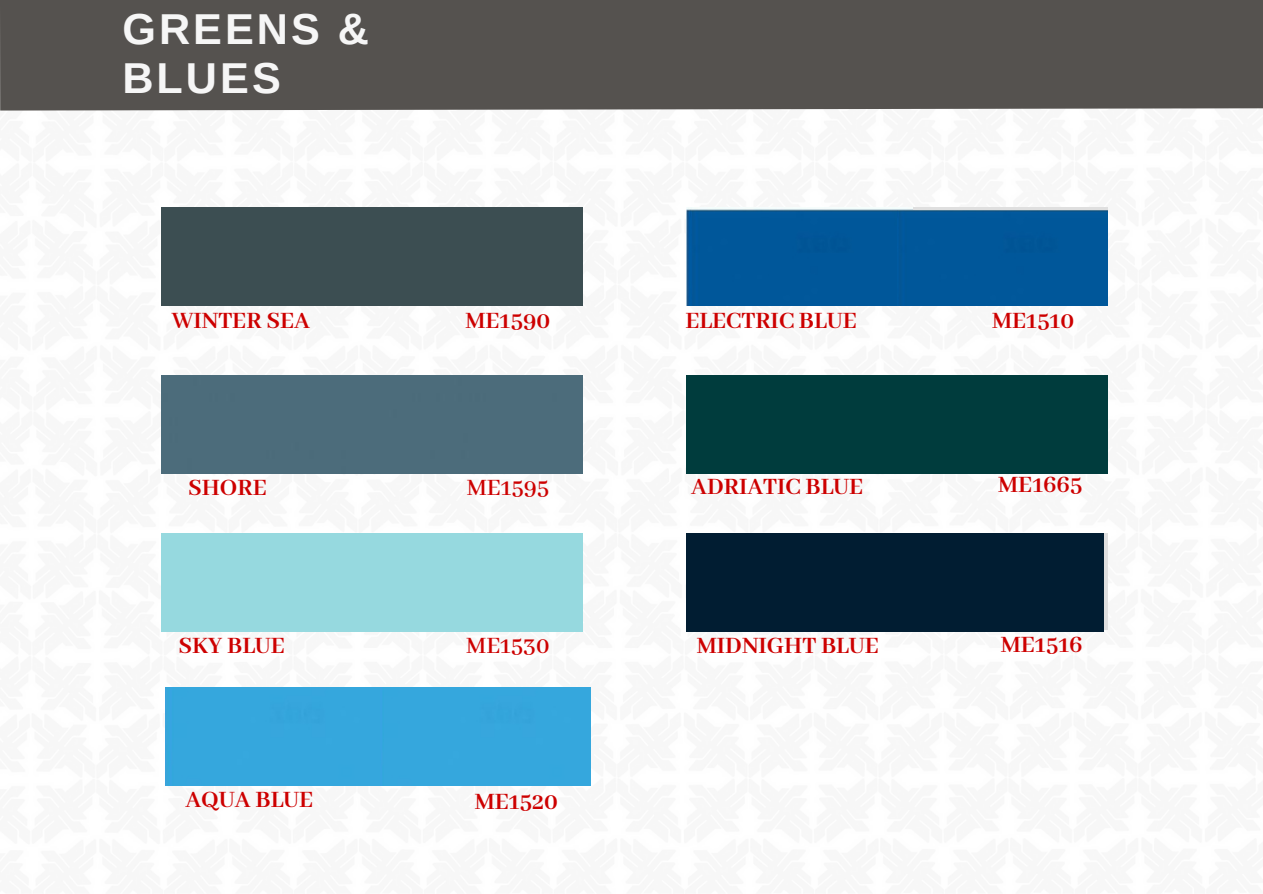
<style>
.page{position:relative;width:1263px;height:894px;background:#fff}
.page>*{position:absolute;margin:0;border:0;box-sizing:border-box;transform-origin:0 0}
.t1{font:700 43.2px/49.5px "Arimo";letter-spacing:.07em;color:#f6f6f6}
.t2{font:700 25.5px "Abhaya Libre";color:#cd0000}
.t3{font:600 25.5px "Abhaya Libre";color:#cd0000}
</style>
<div class="page">
<svg style="left:913px;top:207px;width:195px;height:96px"></svg>
<div style="left:161px;top:207px;width:421px;height:98px;background:#3c4e52"></div>
<img style="left:687px;top:207px;width:226px;height:98px">
<div style="left:897px;top:211px;width:210px;height:94px;background:#00579a"></div>
<div style="left:166px;top:687px;width:214px;height:98px;background:#35a7dd"></div>
<div style="left:380px;top:687px;width:211px;height:98px;background:#35a7dd"></div>
<div style="left:687px;top:533px;width:417px;height:98px;background:#011d32"></div>
<div style="left:161px;top:375px;width:421px;height:98px;background:#4c6c7b"></div>
<div style="left:687px;top:375px;width:420px;height:98px;background:#003c3d"></div>
<div style="left:0;top:0;width:1263px;height:111px;background:#55524f"></div>
<h1 class="t1" style="left:122px;top:4px;width:248px">GREENS &amp;<br>BLUES</h1>
<p class="t2" style="left:172px;top:307px;width:140px">WINTER SEA</p>
<p class="t2" style="left:465px;top:307px;width:86px">ME1590</p>
<p class="t2" style="left:188px;top:473px;width:80px">SHORE</p>
<p class="t3" style="left:467px;top:473px;width:84px">ME1595</p>
<p class="t2" style="left:178px;top:631px;width:108px">SKY BLUE</p>
<p class="t3" style="left:466px;top:631px;width:85px">ME1530</p>
<p class="t2" style="left:185px;top:785px;width:129px">AQUA BLUE</p>
<p class="t2" style="left:475px;top:787px;width:85px">ME1520</p>
<p class="t2" style="left:685px;top:307px;width:173px">ELECTRIC BLUE</p>
<p class="t2" style="left:992px;top:307px;width:84px">ME1510</p>
<p class="t2" style="left:691px;top:472px;width:174px">ADRIATIC BLUE</p>
<p class="t2" style="left:998px;top:470px;width:86px">ME1665</p>
<p class="t2" style="left:697px;top:631px;width:184px">MIDNIGHT BLUE</p>
<p class="t2" style="left:1001px;top:630px;width:83px">ME1516</p>
</div>
